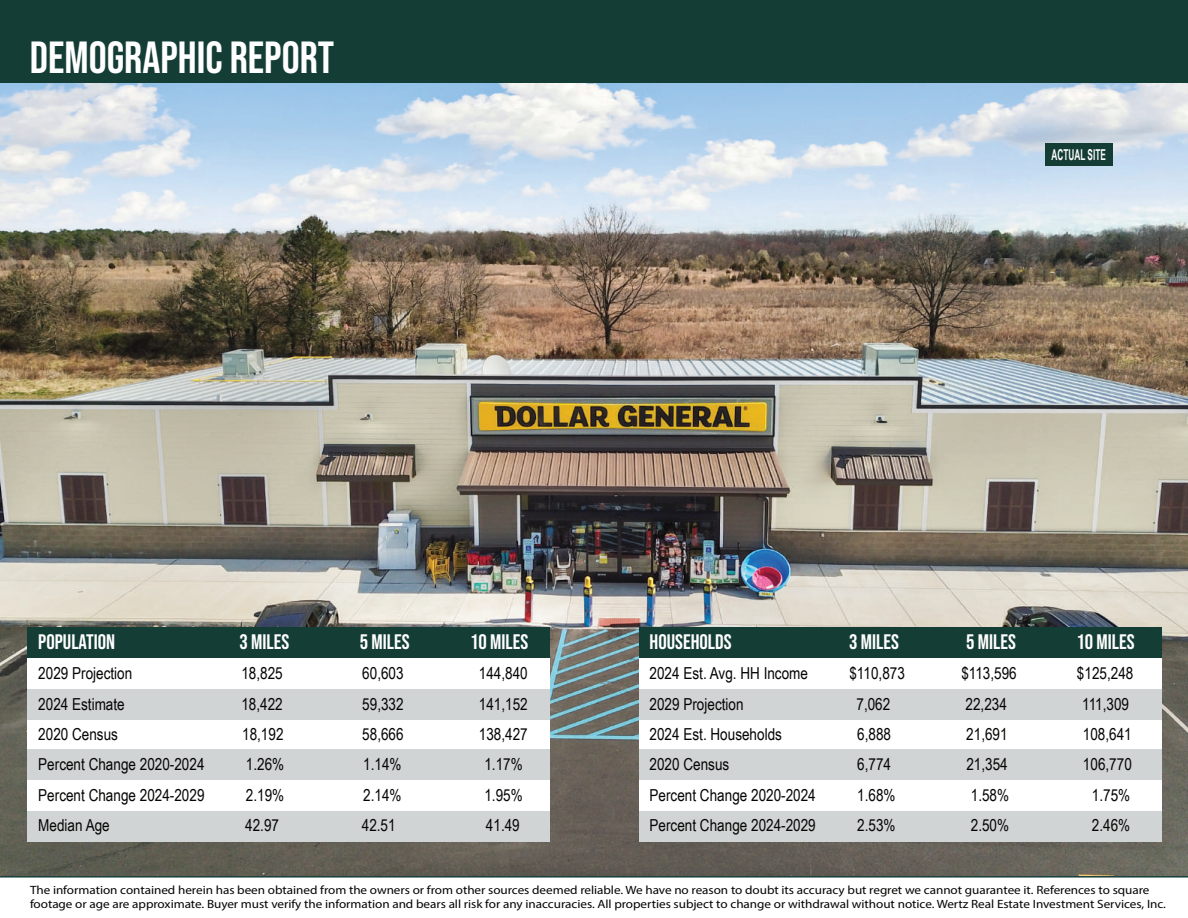
<style>
.page{position:relative;width:1188px;height:918px;background:#fff}
.page>*{position:absolute;margin:0;border:0;box-sizing:border-box;transform-origin:0 0}
.t1{font:45px "Bebas Neue";color:#fff}
.t2{font:21px "Bebas Neue";color:#fff}
.t3{font:16.5px "Arial Narrow";color:#040503}
.t4{font:700 15px "Arial Narrow";color:#fff;scale:.67 1}
.t5{font:12px/14.4px "Myriad Pro";letter-spacing:-.005em;color:#040503;scale:1.1 1}
</style>
<div class="page">
<img style="left:0;top:82px;width:1188px;height:794px">
<div style="left:639px;top:627px;width:522px;height:215px;background:#fff"></div>
<div style="left:27px;top:627px;width:523px;height:215px;background:#fff"></div>
<div style="left:27px;top:749px;width:523px;height:31px;background:#d0d4d4"></div>
<div style="left:27px;top:811px;width:523px;height:31px;background:#d0d4d4"></div>
<div style="left:27px;top:689px;width:523px;height:31px;background:#d0d4d4"></div>
<div style="left:27px;top:627px;width:523px;height:31px;background:#143d35"></div>
<div style="left:639px;top:749px;width:522px;height:31px;background:#d0d4d4"></div>
<div style="left:639px;top:811px;width:522px;height:31px;background:#d0d4d4"></div>
<div style="left:639px;top:689px;width:522px;height:31px;background:#d0d4d4"></div>
<div style="left:639px;top:627px;width:522px;height:31px;background:#143d35"></div>
<div style="left:0;top:0;width:1188px;height:82px;background:#143d35"></div>
<hr style="left:0;top:876px;width:1188px;height:2px;background:#143d35">
<div style="left:1045px;top:143px;width:68px;height:22px;background:#143d35"></div>
<h1 class="t1" style="left:30px;top:32px;width:306px">DEMOGRAPHIC REPORT</h1>
<p class="t4" style="left:1052px;top:146px;width:82px">ACTUAL SITE</p>
<p class="t2" style="left:38px;top:630px;width:78px">POPULATION</p>
<p class="t2" style="left:239px;top:630px;width:51px">3 MILES</p>
<p class="t2" style="left:360px;top:630px;width:51px">5 MILES</p>
<p class="t2" style="left:470px;top:630px;width:60px">10 MILES</p>
<p class="t3" style="left:38px;top:664px;width:96px">2029 Projection</p>
<p class="t3" style="left:241px;top:664px;width:43px">18,825</p>
<p class="t3" style="left:362px;top:664px;width:43px">60,603</p>
<p class="t3" style="left:479px;top:664px;width:50px">144,840</p>
<p class="t3" style="left:38px;top:694px;width:88px">2024 Estimate</p>
<p class="t3" style="left:241px;top:694px;width:43px">18,422</p>
<p class="t3" style="left:362px;top:694px;width:43px">59,332</p>
<p class="t3" style="left:479px;top:694px;width:50px">141,152</p>
<p class="t3" style="left:38px;top:725px;width:81px">2020 Census</p>
<p class="t3" style="left:242px;top:725px;width:43px">18,192</p>
<p class="t3" style="left:362px;top:725px;width:43px">58,666</p>
<p class="t3" style="left:479px;top:725px;width:50px">138,427</p>
<p class="t3" style="left:38px;top:755px;width:168px">Percent Change 2020-2024</p>
<p class="t3" style="left:246px;top:755px;width:40px">1.26%</p>
<p class="t3" style="left:363px;top:755px;width:40px">1.14%</p>
<p class="t3" style="left:484px;top:755px;width:40px">1.17%</p>
<p class="t3" style="left:38px;top:785px;width:168px">Percent Change 2024-2029</p>
<p class="t3" style="left:246px;top:785px;width:40px">2.19%</p>
<p class="t3" style="left:363px;top:785px;width:40px">2.14%</p>
<p class="t3" style="left:484px;top:785px;width:40px">1.95%</p>
<p class="t3" style="left:38px;top:815px;width:73px">Median Age</p>
<p class="t3" style="left:245px;top:815px;width:35px">42.97</p>
<p class="t3" style="left:362px;top:815px;width:35px">42.51</p>
<p class="t3" style="left:486px;top:815px;width:35px">41.49</p>
<p class="t2" style="left:650px;top:630px;width:83px">HOUSEHOLDS</p>
<p class="t2" style="left:849px;top:630px;width:51px">3 MILES</p>
<p class="t2" style="left:966px;top:630px;width:51px">5 MILES</p>
<p class="t2" style="left:1076px;top:630px;width:60px">10 MILES</p>
<p class="t3" style="left:650px;top:664px;width:160px">2024 Est. Avg. HH Income</p>
<p class="t3" style="left:849px;top:664px;width:57px">$110,873</p>
<p class="t3" style="left:961px;top:664px;width:57px">$113,596</p>
<p class="t3" style="left:1077px;top:664px;width:58px">$125,248</p>
<p class="t3" style="left:650px;top:694px;width:96px">2029 Projection</p>
<p class="t3" style="left:856px;top:694px;width:35px">7,062</p>
<p class="t3" style="left:966px;top:694px;width:43px">22,234</p>
<p class="t3" style="left:1082px;top:694px;width:48px">111,309</p>
<p class="t3" style="left:650px;top:725px;width:134px">2024 Est. Households</p>
<p class="t3" style="left:857px;top:725px;width:35px">6,888</p>
<p class="t3" style="left:966px;top:725px;width:43px">21,691</p>
<p class="t3" style="left:1083px;top:725px;width:50px">108,641</p>
<p class="t3" style="left:650px;top:755px;width:81px">2020 Census</p>
<p class="t3" style="left:857px;top:755px;width:35px">6,774</p>
<p class="t3" style="left:966px;top:755px;width:43px">21,354</p>
<p class="t3" style="left:1083px;top:755px;width:50px">106,770</p>
<p class="t3" style="left:650px;top:785px;width:168px">Percent Change 2020-2024</p>
<p class="t3" style="left:857px;top:785px;width:40px">1.68%</p>
<p class="t3" style="left:971px;top:785px;width:40px">1.58%</p>
<p class="t3" style="left:1092px;top:785px;width:40px">1.75%</p>
<p class="t3" style="left:650px;top:815px;width:168px">Percent Change 2024-2029</p>
<p class="t3" style="left:857px;top:815px;width:40px">2.53%</p>
<p class="t3" style="left:971px;top:815px;width:40px">2.50%</p>
<p class="t3" style="left:1092px;top:815px;width:40px">2.46%</p>
<p class="t5" style="left:30px;top:883px;width:1034px">The information contained herein has been obtained from the owners or from other sources deemed reliable. We have no reason to doubt its accuracy but regret we cannot guarantee it. References to square footage or age are approximate. Buyer must verify the information and bears all risk for any inaccuracies. All properties subject to change or withdrawal without notice. Wertz Real Estate Investment Services, Inc.</p>
</div>
